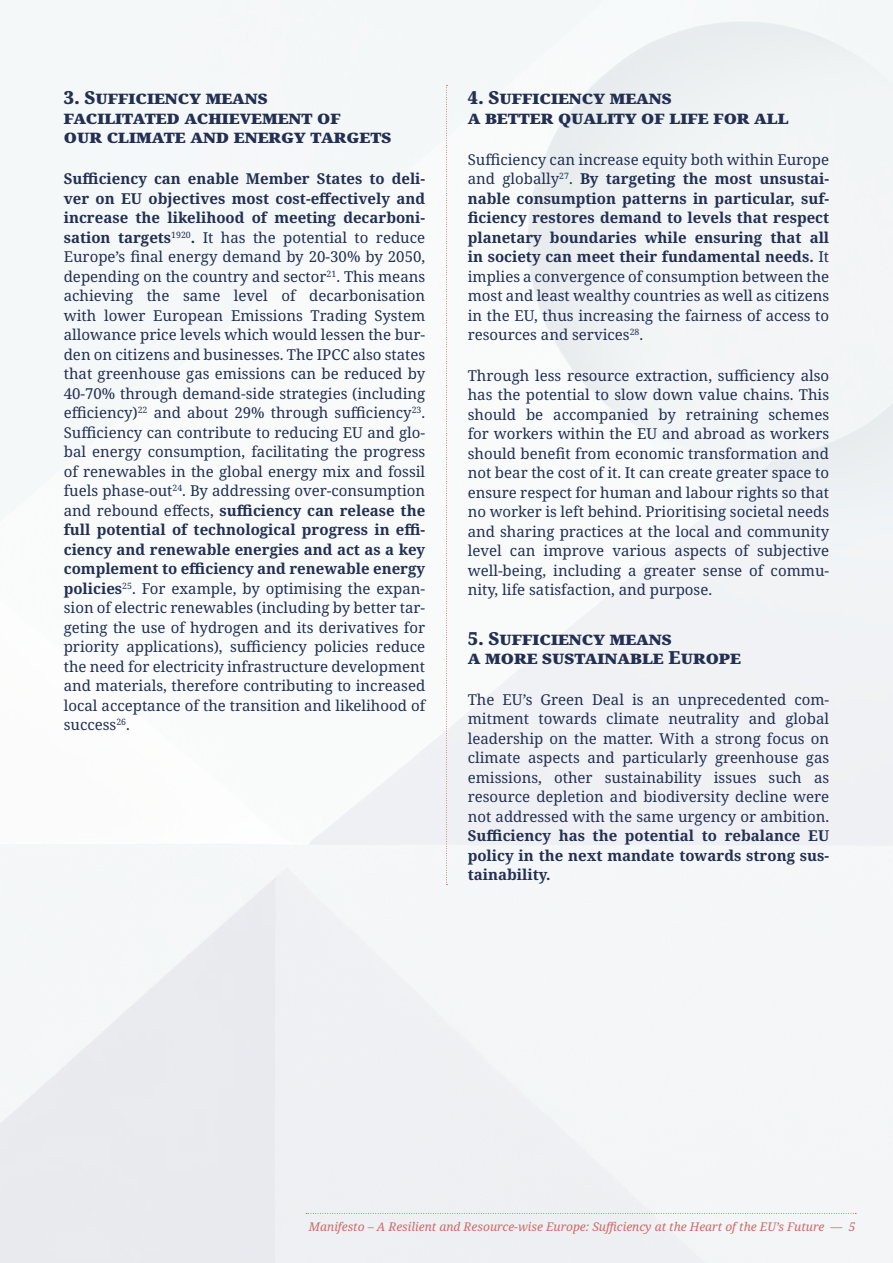
<style>
.page{position:relative;width:893px;height:1263px;background:#fff}
.page>*{position:absolute;margin:0;border:0;box-sizing:border-box;transform-origin:0 0}
.t1{font:900 18px/19.5px "Noto Serif";color:#232f53}
.t2{font:15px/19.5px "Noto Serif";color:#232f53;text-align:justify}
.t3{font:700 15px/19.5px "Noto Serif";color:#232f53;text-align:justify}
.t4{font:italic 12px "Noto Serif";color:#ce696a}
.s1{font-weight:700}
</style>
<div class="page">
<svg style="left:306px;top:1213px;width:550px;height:1px"></svg>
<svg style="left:446px;top:85px;width:1px;height:800px"></svg>
<p class="t1" style="left:64px;top:88px;width:329px">3. Sufficiency means<br>facilitated achievement of<br>our climate and energy targets</p>
<p class="t2" style="left:64px;top:169px;width:363px"><span class="s1">Sufficiency can enable Member States to deli&shy;ver on EU objectives most cost-effectively and increase the likelihood of meeting decarboni&shy;sation targets</span><sup>1920</sup><span class="s1">.</span> It has the potential to reduce Europe’s final energy demand by 20-30% by 2050, depending on the country and sector<sup>21</sup>. This means achieving the same level of decarbonisation with lower European Emissions Trading System allowance price levels which would lessen the bur&shy;den on citizens and businesses. The IPCC also states that greenhouse gas emissions can be reduced by 40-70% through demand-side strategies (including efficiency)<sup>22</sup> and about 29% through sufficiency<sup>23</sup>.<br>Sufficiency can contribute to reducing EU and glo&shy;bal energy consumption, facilitating the progress of renewables in the global energy mix and fossil fuels phase-out<sup>24</sup>. By addressing over-consumption and rebound effects, <span class="s1">sufficiency can release the full potential of technological progress in effi&shy;ciency and renewable energies and act as a key complement to efficiency and renewable energy policies</span><sup>25</sup>. For example, by optimising the expan&shy;sion of electric renewables (including by better tar&shy;geting the use of hydrogen and its derivatives for priority applications), sufficiency policies reduce the need for electricity infrastructure development and materials, therefore contributing to increased local acceptance of the transition and likelihood of success<sup>26</sup>.</p>
<p class="t1" style="left:468px;top:88px;width:322px">4. Sufficiency means<br>a better quality of life for all</p>
<p class="t2" style="left:468px;top:150px;width:363px">Sufficiency can increase equity both within Europe and globally<sup>27</sup>. <span class="s1">By targeting the most unsustai&shy;nable consumption patterns in particular, suf&shy;ficiency restores demand to levels that respect planetary boundaries while ensuring that all in society can meet their fundamental needs.</span> It implies a convergence of consumption between the most and least wealthy countries as well as citizens in the EU, thus increasing the fairness of access to resources and services<sup>28</sup>.</p>
<p class="t2" style="left:468px;top:366px;width:363px">Through less resource extraction, sufficiency also has the potential to slow down value chains. This should be accompanied by retraining schemes for workers within the EU and abroad as workers should benefit from economic transformation and not bear the cost of it. It can create greater space to ensure respect for human and labour rights so that no worker is left behind. Prioritising societal needs and sharing practices at the local and community level can improve various aspects of subjective well-being, including a greater sense of commu&shy;nity, life satisfaction, and purpose.</p>
<p class="t1" style="left:468px;top:629px;width:275px">5. Sufficiency means<br>a more sustainable Europe</p>
<p class="t2" style="left:468px;top:690px;width:363px">The EU’s Green Deal is an unprecedented com&shy;mitment towards climate neutrality and global leadership on the matter. With a strong focus on climate aspects and particularly greenhouse gas emissions, other sustainability issues such as resource depletion and biodiversity decline were not addressed with the same urgency or ambition.</p>
<p class="t3" style="left:468px;top:827px;width:363px">Sufficiency has the potential to rebalance EU policy in the next mandate towards strong sus&shy;tainability.</p>
<p class="t4" style="left:309px;top:1218px;width:548px">Manifesto – A Resilient and Resource-wise Europe: Sufficiency at the Heart of the EU’s Future — 5</p>
</div>
